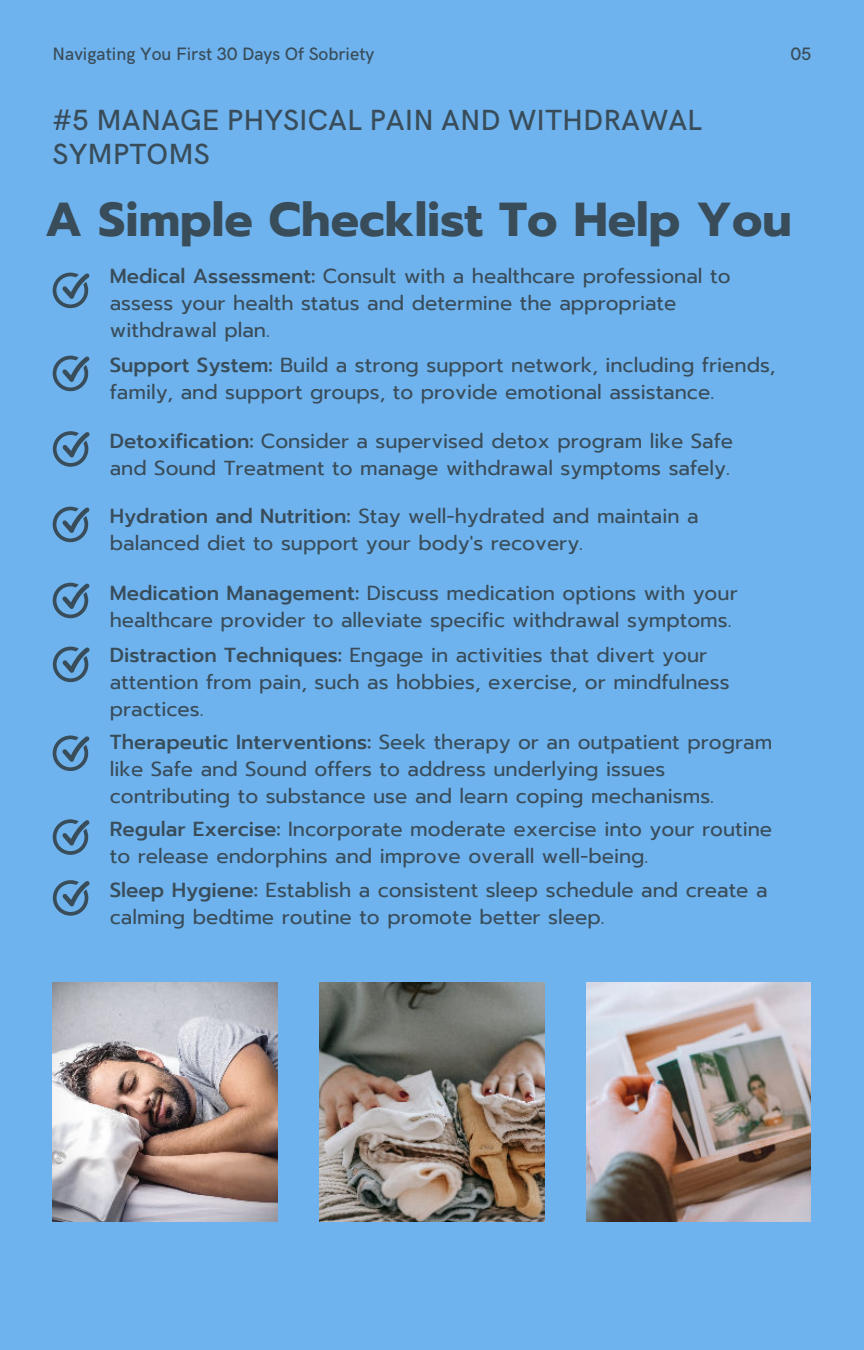
<style>
.page{position:relative;width:864px;height:1350px;background:#6fb3ee}
.page>*{position:absolute;margin:0;border:0;box-sizing:border-box;transform-origin:0 0}
.t1{font:700 47.48px "Prompt";color:#394c59}
.t2{font:500 29.25px/33.8px "HK Grotesk";color:#394c59}
.t3{font:20.25px/27px "Prompt";color:#394c59}
.t4{font:500 18px "HK Grotesk";color:#394c59}
.s1{font-weight:500}
</style>
<div class="page">
<img style="left:586px;top:982px;width:224px;height:240px">
<img style="left:320px;top:982px;width:224px;height:240px">
<img style="left:53px;top:982px;width:224px;height:240px">
<svg style="left:53px;top:736px;width:37px;height:35px"></svg>
<svg style="left:53px;top:647px;width:37px;height:35px"></svg>
<svg style="left:53px;top:880px;width:37px;height:36px"></svg>
<svg style="left:53px;top:583px;width:37px;height:35px"></svg>
<svg style="left:53px;top:819px;width:37px;height:36px"></svg>
<svg style="left:53px;top:507px;width:37px;height:35px"></svg>
<svg style="left:53px;top:431px;width:37px;height:36px"></svg>
<svg style="left:53px;top:356px;width:37px;height:35px"></svg>
<svg style="left:53px;top:273px;width:37px;height:35px"></svg>
<p class="t4" style="left:53px;top:41px;width:323px">Navigating You First 30 Days Of Sobriety</p>
<p class="t4" style="left:791px;top:41px;width:22px">05</p>
<h2 class="t2" style="left:53px;top:101px;width:651px">#5 MANAGE PHYSICAL PAIN AND WITHDRAWAL<br>SYMPTOMS</h2>
<h1 class="t1" style="left:45px;top:184px;width:748px">A Simple Checklist To Help You</h1>
<p class="t3" style="left:110px;top:263px;width:622px"><span class="s1">Medical Assessment:</span> Consult with a healthcare professional to assess your health status and determine the appropriate withdrawal plan.</p>
<p class="t3" style="left:110px;top:352px;width:667px"><span class="s1">Support System:</span> Build a strong support network, including friends, family, and support groups, to provide emotional assistance.</p>
<p class="t3" style="left:110px;top:427px;width:625px"><span class="s1">Detoxification:</span> Consider a supervised detox program like Safe and Sound Treatment to manage withdrawal symptoms safely.</p>
<p class="t3" style="left:110px;top:503px;width:590px"><span class="s1">Hydration and Nutrition:</span> Stay well-hydrated and maintain a balanced diet to support your body's recovery.</p>
<p class="t3" style="left:110px;top:579px;width:629px"><span class="s1">Medication Management:</span> Discuss medication options with your healthcare provider to alleviate specific withdrawal symptoms.</p>
<p class="t3" style="left:110px;top:641px;width:621px"><span class="s1">Distraction Techniques:</span> Engage in activities that divert your attention from pain, such as hobbies, exercise, or mindfulness practices.</p>
<p class="t3" style="left:110px;top:728px;width:664px"><span class="s1">Therapeutic Interventions:</span> Seek therapy or an outpatient program like Safe and Sound offers to address underlying issues contributing to substance use and learn coping mechanisms.</p>
<p class="t3" style="left:110px;top:815px;width:664px"><span class="s1">Regular Exercise:</span> Incorporate moderate exercise into your routine to release endorphins and improve overall well-being.</p>
<p class="t3" style="left:110px;top:876px;width:659px"><span class="s1">Sleep Hygiene:</span> Establish a consistent sleep schedule and create a calming bedtime routine to promote better sleep.</p>
</div>
